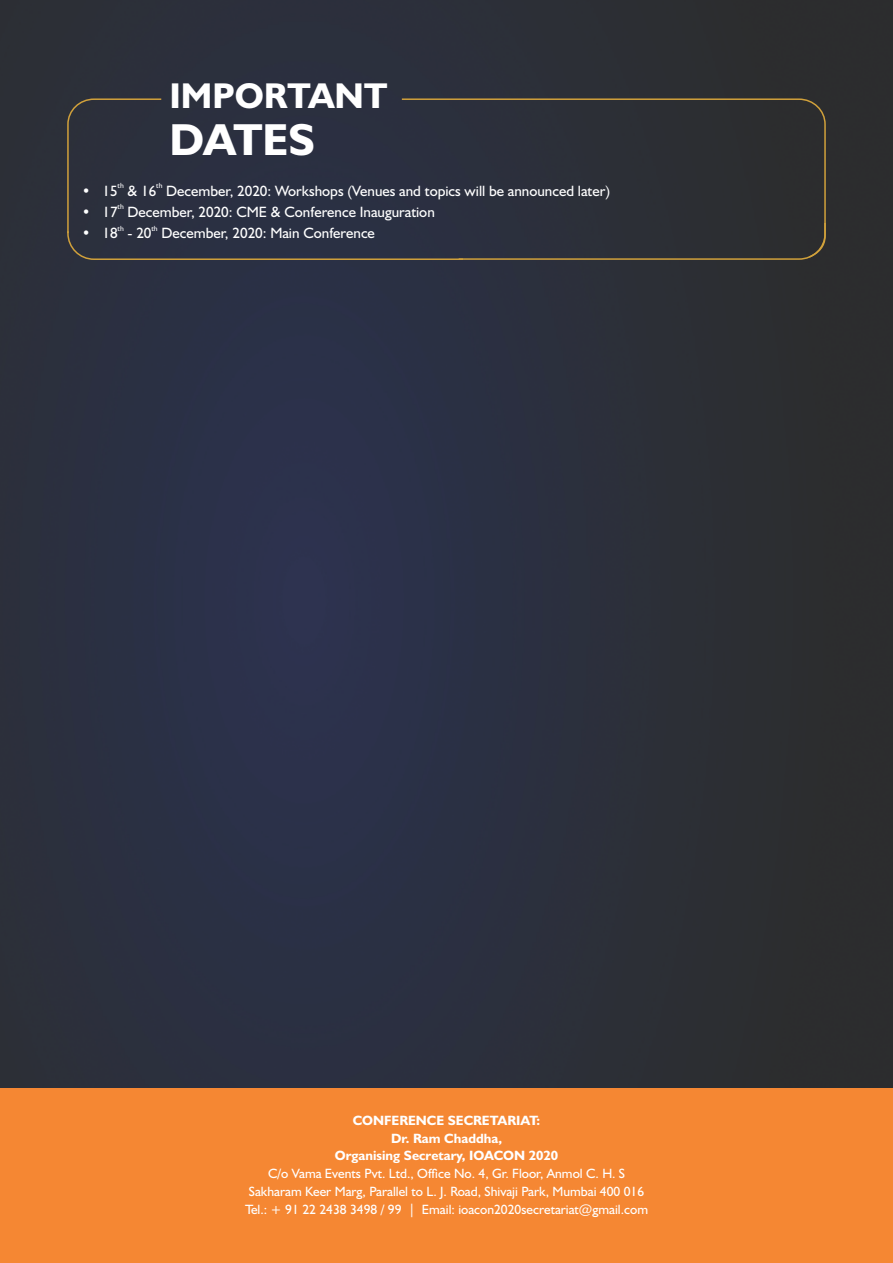
<style>
.page{position:relative;width:893px;height:1263px;background:#fff}
.page>*{position:absolute;margin:0;border:0;box-sizing:border-box;transform-origin:0 0}
.t1{font:700 45px "Humanist 521 BT";letter-spacing:-.01em;color:#fff}
.t2{font:700 36px "Humanist 521 BT";color:#fff}
.t3{font:15px "Humanist 521 BT";color:#fff}
.t4{font:13.5px/17.7px "Humanist 521 BT";color:#fff;text-align:center}
.t5{font:700 13.5px/17.9px "Humanist 521 BT";color:#fff;text-align:center}
.t6{font:7.5px "Humanist 521 BT";color:#fff}
</style>
<div class="page">
<img style="left:0;top:0;width:893px;height:1089px">
<svg style="left:66px;top:98px;width:760px;height:163px;background:#2d303a"></svg>
<div style="left:0;top:1089px;width:893px;height:174px;background:#f58733"></div>
<h2 class="t2" style="left:169px;top:81px;width:219px">IMPORTANT</h2>
<h1 class="t1" style="left:169px;top:121px;width:147px">DATES</h1>
<p class="t6" style="left:118px;top:182px;width:8px">th</p>
<p class="t6" style="left:156px;top:182px;width:8px">th</p>
<p class="t3" style="left:83px;top:184px;width:529px">• 15 &amp; 16 December, 2020: Workshops (Venues and topics will be announced later)</p>
<p class="t6" style="left:118px;top:204px;width:8px">th</p>
<p class="t3" style="left:83px;top:206px;width:353px">• 17 December, 2020: CME &amp; Conference Inauguration</p>
<p class="t6" style="left:118px;top:225px;width:8px">th</p>
<p class="t6" style="left:152px;top:225px;width:8px">th</p>
<p class="t3" style="left:83px;top:227px;width:294px">• 18 - 20 December, 2020: Main Conference</p>
<p class="t5" style="left:335px;top:1112px;width:225px">CONFERENCE SECRETARIAT:<br>Dr. Ram Chaddha,<br>Organising Secretary, IOACON 2020</p>
<p class="t4" style="left:245px;top:1166px;width:404px">C/o Vama Events Pvt. Ltd., Office No. 4, Gr. Floor, Anmol C. H. S<br>Sakharam Keer Marg, Parallel to L. J. Road, Shivaji Park, Mumbai 400 016<br>Tel.: + 91 22 2438 3498 / 99 | Email: ioacon2020secretariat@gmail.com</p>
</div>
